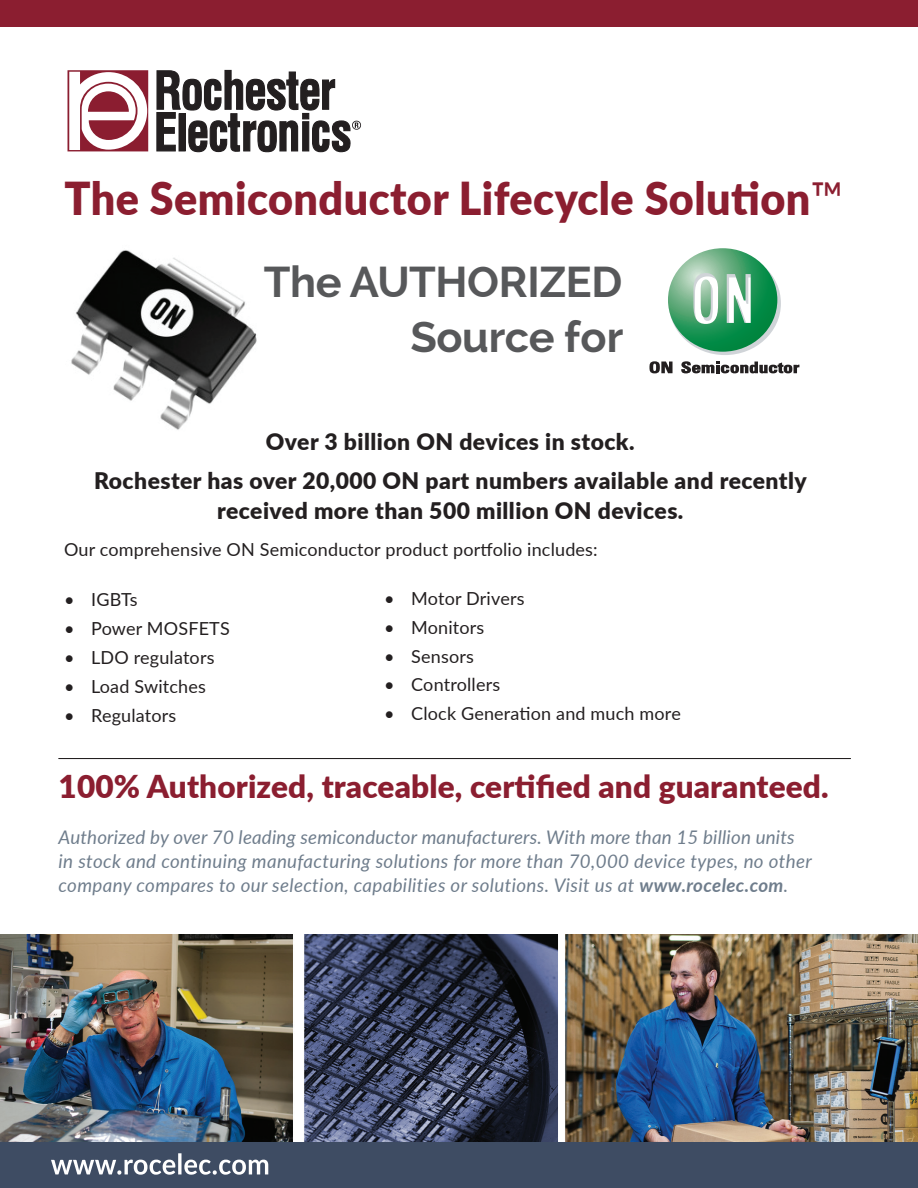
<style>
.page{position:relative;width:918px;height:1188px;background:#fff}
.page>*{position:absolute;margin:0;border:0;box-sizing:border-box;transform-origin:0 0}
.t1{font:900 45.45px "Lato";letter-spacing:.01em;color:#8b1e30;scale:.95 1}
.t2{font:700 43.2px/54.9px "Raleway";letter-spacing:-.01em;color:#57585a;text-align:right}
.t3{font:900 31.5px "Lato";letter-spacing:.005em;color:#8b1e30}
.t4{font:900 22.8px/39px "Lato";letter-spacing:.02em;color:#231f20;text-align:center}
.t5{font:italic 18.75px/24px "Lato";letter-spacing:.02em;color:#6f7d8c}
.t6{font:18px "Lato";letter-spacing:.01em;color:#231f20}
.s1{font-weight:400}
.s2{font-weight:700}
</style>
<div class="page">
<img style="left:71px;top:250px;width:186px;height:180px">
<svg style="left:649px;top:361px;width:24px;height:12px"></svg>
<svg style="left:681px;top:361px;width:118px;height:12px"></svg>
<svg style="left:668px;top:248px;width:113px;height:107px"></svg>
<svg style="left:68px;top:70px;width:80px;height:81px"></svg>
<svg style="left:156px;top:69px;width:205px;height:84px"></svg>
<div style="left:0;top:0;width:918px;height:27px;background:#8b1e30"></div>
<div style="left:0;top:1142px;width:918px;height:46px;background:#3e4c63"></div>
<img style="left:0;top:934px;width:918px;height:208px">
<svg style="left:51px;top:1153px;width:217px;height:22px"></svg>
<hr style="left:59px;top:758px;width:792px;height:1px;background:#231f20">
<h1 class="t1" style="left:64px;top:164px;width:821px">The Semiconductor Lifecycle Solution<span class="s1">™</span></h1>
<h2 class="t2" style="left:264px;top:255px;width:361px">The AUTHORIZED<br>Source for</h2>
<p class="t4" style="left:94px;top:421px;width:714px">Over 3 billion ON devices in stock.<br>Rochester has over 20,000 ON part numbers available and recently</p>
<p class="t4" style="left:217px;top:490px;width:468px">received more than 500 million ON devices.</p>
<p class="t6" style="left:64px;top:537px;width:535px">Our comprehensive ON Semiconductor product portfolio includes:</p>
<p class="t6" style="left:64px;top:587px;width:75px">• IGBTs</p>
<p class="t6" style="left:64px;top:616px;width:167px">• Power MOSFETS</p>
<p class="t6" style="left:64px;top:645px;width:152px">• LDO regulators</p>
<p class="t6" style="left:64px;top:673px;width:143px">• Load Switches</p>
<p class="t6" style="left:64px;top:702px;width:114px">• Regulators</p>
<p class="t6" style="left:384px;top:586px;width:142px">• Motor Drivers</p>
<p class="t6" style="left:384px;top:614px;width:102px">• Monitors</p>
<p class="t6" style="left:384px;top:643px;width:91px">• Sensors</p>
<p class="t6" style="left:384px;top:672px;width:117px">• Controllers</p>
<p class="t6" style="left:384px;top:701px;width:298px">• Clock Generation and much more</p>
<h3 class="t3" style="left:59px;top:763px;width:772px">100% Authorized, traceable, certified and guaranteed.</h3>
<p class="t5" style="left:59px;top:824px;width:755px">Authorized by over 70 leading semiconductor manufacturers. With more than 15 billion units in stock and continuing manufacturing solutions for more than 70,000 device types, no other company compares to our selection, capabilities or solutions. Visit us at <span class="s2">www.rocelec.com</span>.</p>
</div>
